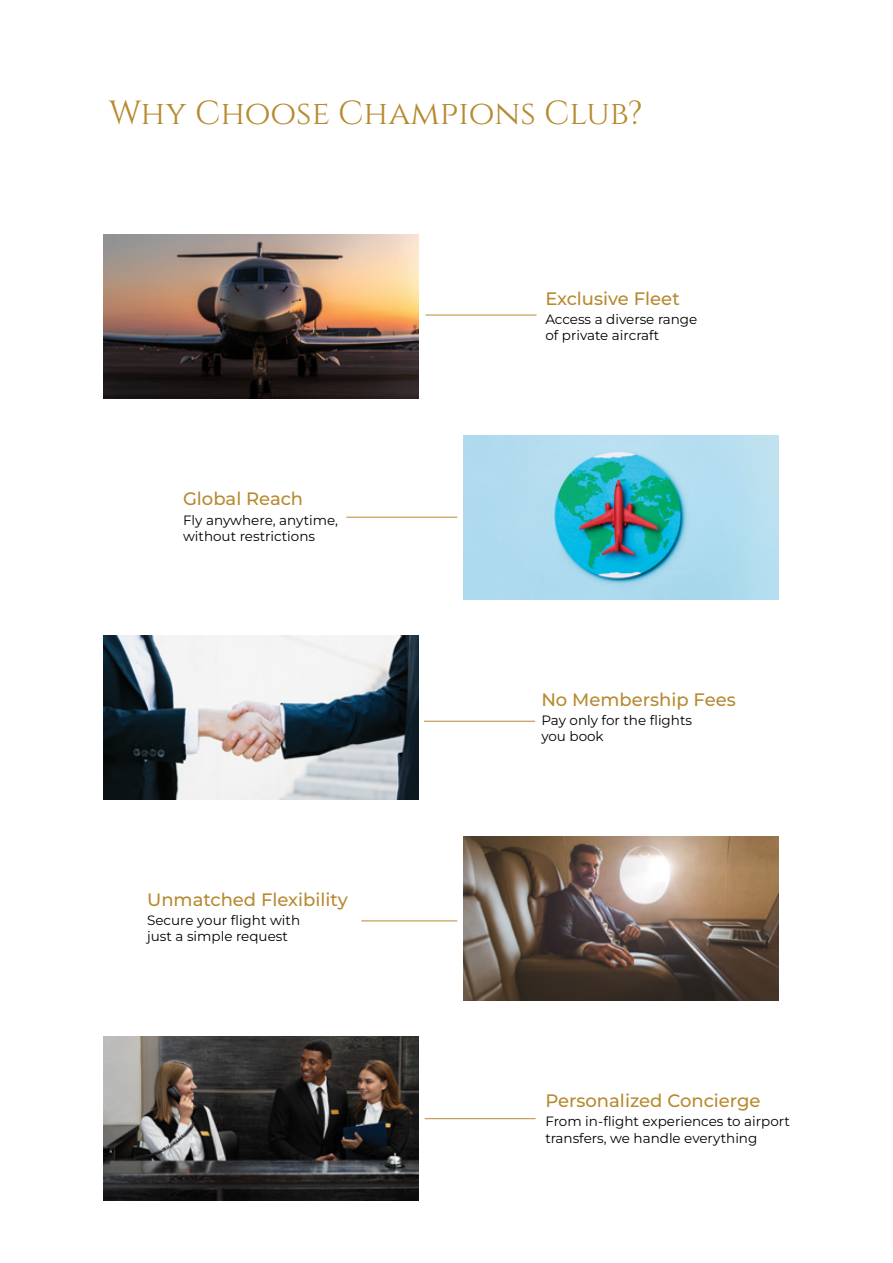
<style>
.page{position:relative;width:893px;height:1263px;background:#fff}
.page>*{position:absolute;margin:0;border:0;box-sizing:border-box;transform-origin:0 0}
.t1{font:33.3px "Cinzel";color:#b78a31}
.t2{font:500 18px "Montserrat";color:#b78a31}
.t3{font:13.5px/16.2px "Montserrat";color:#000}
</style>
<div class="page">
<img style="left:103px;top:235px;width:315px;height:164px">
<img style="left:464px;top:435px;width:315px;height:164px">
<img style="left:103px;top:636px;width:315px;height:164px">
<img style="left:464px;top:836px;width:315px;height:164px">
<img style="left:103px;top:1037px;width:315px;height:164px">
<hr style="left:346px;top:517px;width:111px;height:1px;background:#b78a31">
<hr style="left:361px;top:921px;width:96px;height:1px;background:#b78a31">
<hr style="left:424px;top:721px;width:111px;height:1px;background:#b78a31">
<hr style="left:425px;top:1118px;width:111px;height:1px;background:#b78a31">
<hr style="left:425px;top:315px;width:111px;height:1px;background:#b78a31">
<h1 class="t1" style="left:109px;top:92px;width:535px">Why Choose Champions Club?</h1>
<h2 class="t2" style="left:545px;top:286px;width:136px">Exclusive Fleet</h2>
<h2 class="t2" style="left:183px;top:486px;width:122px">Global Reach</h2>
<p class="t3" style="left:183px;top:511px;width:157px">Fly anywhere, anytime, without restrictions</p>
<h2 class="t2" style="left:147px;top:887px;width:202px">Unmatched Flexibility</h2>
<p class="t3" style="left:147px;top:912px;width:155px">Secure your flight with just a simple request</p>
<p class="t3" style="left:545px;top:311px;width:153px">Access a diverse range of private aircraft</p>
<h2 class="t2" style="left:541px;top:687px;width:196px">No Membership Fees</h2>
<p class="t3" style="left:541px;top:712px;width:152px">Pay only for the flights you book</p>
<h2 class="t2" style="left:545px;top:1088px;width:217px">Personalized Concierge</h2>
<p class="t3" style="left:545px;top:1113px;width:246px">From in-flight experiences to airport transfers, we handle everything</p>
</div>
